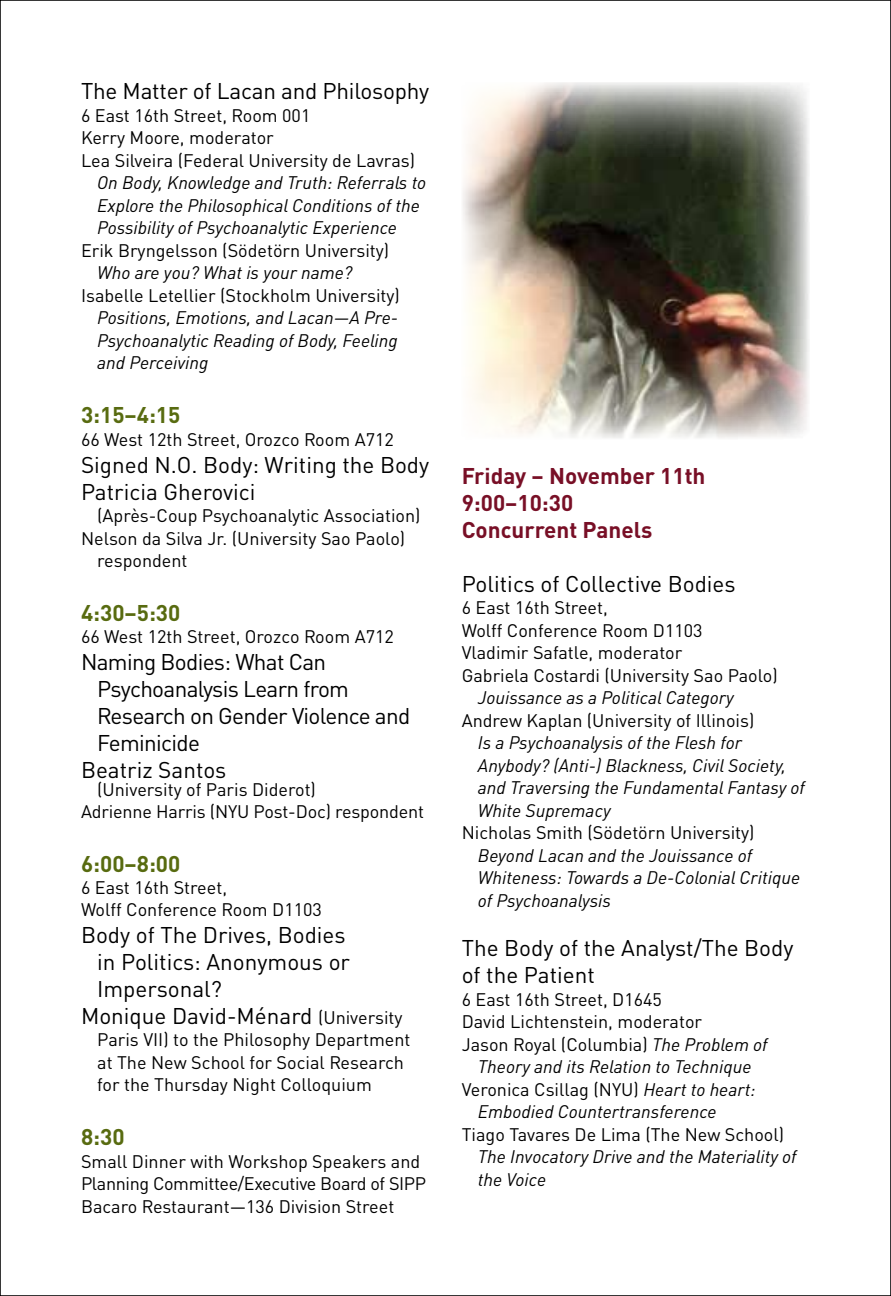
<style>
.page{position:relative;width:891px;height:1296px;background:#fff}
.page>*{position:absolute;margin:0;border:0;box-sizing:border-box;transform-origin:0 0}
.t1{font:22.5px/27px "DIN Pro";color:#000}
.t2{font:22.5px "DIN Pro";letter-spacing:-.03em;color:#000}
.t3{font:700 22.5px/27px "DIN Pro";color:#780f26}
.t4{font:700 22.5px "DIN Pro";color:#586b10}
.t5{font:18px/22.5px "DIN Pro";color:#000}
.t6{font:italic 18px/22.5px "DIN Pro";color:#000}
.s1{font-size:18px}
.s2{font-style:italic}
</style>
<div class="page">
<img style="left:462px;top:82px;width:347px;height:356px">
<p class="t1" style="left:81px;top:75px;width:350px">The Matter of Lacan and Philosophy</p>
<p class="t5" style="left:81px;top:102px;width:336px">6 East 16th Street, Room 001<br>Kerry Moore, moderator<br>Lea Silveira (Federal University de Lavras)</p>
<p class="t6" style="left:97px;top:170px;width:331px">On Body, Knowledge and Truth: Referrals to<br>Explore the Philosophical Conditions of the<br>Possibility of Psychoanalytic Experience</p>
<p class="t5" style="left:81px;top:237px;width:310px">Erik Bryngelsson (Södetörn University)</p>
<p class="t6" style="left:97px;top:260px;width:257px">Who are you? What is your name?</p>
<p class="t5" style="left:81px;top:282px;width:320px">Isabelle Letellier (Stockholm University)</p>
<p class="t6" style="left:97px;top:305px;width:302px;text-align:justify">Positions, Emotions, and Lacan—A Pre-Psychoanalytic Reading of Body, Feeling and Perceiving</p>
<p class="t4" style="left:81px;top:396px;width:101px">3:15–4:15</p>
<p class="t5" style="left:81px;top:426px;width:314px">66 West 12th Street, Orozco Room A712</p>
<p class="t1" style="left:81px;top:449px;width:350px">Signed N.O. Body: Writing the Body<br>Patricia Gherovici</p>
<p class="t5" style="left:97px;top:503px;width:325px">(Après-Coup Psychoanalytic Association)</p>
<p class="t5" style="left:81px;top:525px;width:326px">Nelson da Silva Jr. (University Sao Paolo)</p>
<p class="t5" style="left:97px;top:548px;width:92px">respondent</p>
<p class="t4" style="left:81px;top:594px;width:101px">4:30–5:30</p>
<p class="t5" style="left:81px;top:623px;width:314px">66 West 12th Street, Orozco Room A712</p>
<p class="t2" style="left:81px;top:644px;width:247px">Naming Bodies: What Can</p>
<p class="t2" style="left:97px;top:671px;width:253px">Psychoanalysis Learn from</p>
<p class="t2" style="left:97px;top:698px;width:315px">Research on Gender Violence and</p>
<p class="t2" style="left:97px;top:725px;width:104px">Feminicide</p>
<p class="t1" style="left:81px;top:754px;width:147px">Beatriz Santos</p>
<p class="t5" style="left:81px;top:776px;width:345px;text-indent:16px">(University of Paris Diderot)<br>Adrienne Harris (NYU Post-Doc) respondent</p>
<p class="t4" style="left:81px;top:846px;width:101px">6:00–8:00</p>
<p class="t5" style="left:81px;top:875px;width:242px;line-height:21.6px">6 East 16th Street,<br>Wolff Conference Room D1103</p>
<p class="t1" style="left:81px;top:919px;width:266px">Body of The Drives, Bodies</p>
<p class="t1" style="left:97px;top:946px;width:254px">in Politics: Anonymous or</p>
<p class="t1" style="left:97px;top:973px;width:126px">Impersonal?</p>
<p class="t1" style="left:81px;top:1000px;width:323px">Monique David-Ménard <span class="s1">(University</span></p>
<p class="t5" style="left:97px;top:1027px;width:315px">Paris VII) to the Philosophy Department at The New School for Social Research for the Thursday Night Colloquium</p>
<p class="t4" style="left:81px;top:1118px;width:45px">8:30</p>
<p class="t5" style="left:81px;top:1148px;width:347px">Small Dinner with Workshop Speakers and<br>Planning Committee/Executive Board of SIPP<br>Bacaro Restaurant—136 Division Street</p>
<p class="t3" style="left:462px;top:459px;width:245px">Friday – November 11th<br>9:00–10:30<br>Concurrent Panels</p>
<p class="t1" style="left:462px;top:568px;width:276px">Politics of Collective Bodies</p>
<p class="t5" style="left:462px;top:595px;width:318px">6 East 16th Street,<br>Wolff Conference Room D1103<br>Vladimir Safatle, moderator<br>Gabriela Costardi (University Sao Paolo)</p>
<p class="t6" style="left:478px;top:685px;width:257px">Jouissance as a Political Category</p>
<p class="t5" style="left:462px;top:707px;width:294px">Andrew Kaplan (University of Illinois)</p>
<p class="t6" style="left:478px;top:730px;width:329px">Is a Psychoanalysis of the Flesh for Anybody? (Anti-) Blackness, Civil Society, and Traversing the Fundamental Fantasy of White Supremacy</p>
<p class="t5" style="left:462px;top:820px;width:294px">Nicholas Smith (Södetörn University)</p>
<p class="t6" style="left:478px;top:842px;width:324px">Beyond Lacan and the Jouissance of<br>Whiteness: Towards a De-Colonial Critique of Psychoanalysis</p>
<p class="t1" style="left:462px;top:932px;width:333px">The Body of the Analyst/The Body of the Patient</p>
<p class="t5" style="left:462px;top:986px;width:202px">6 East 16th Street, D1645</p>
<p class="t5" style="left:462px;top:1009px;width:242px">David Lichtenstein, moderator</p>
<p class="t5" style="left:462px;top:1031px;width:307px">Jason Royal (Columbia) <span class="s2">The Problem of</span></p>
<p class="t6" style="left:478px;top:1054px;width:275px">Theory and its Relation to Technique</p>
<p class="t5" style="left:462px;top:1076px;width:295px">Veronica Csillag (NYU) <span class="s2">Heart to heart:</span></p>
<p class="t6" style="left:478px;top:1099px;width:240px">Embodied Countertransference</p>
<p class="t5" style="left:462px;top:1121px;width:324px">Tiago Tavares De Lima (The New School)</p>
<p class="t6" style="left:478px;top:1144px;width:320px">The Invocatory Drive and the Materiality of the Voice</p>
</div>
